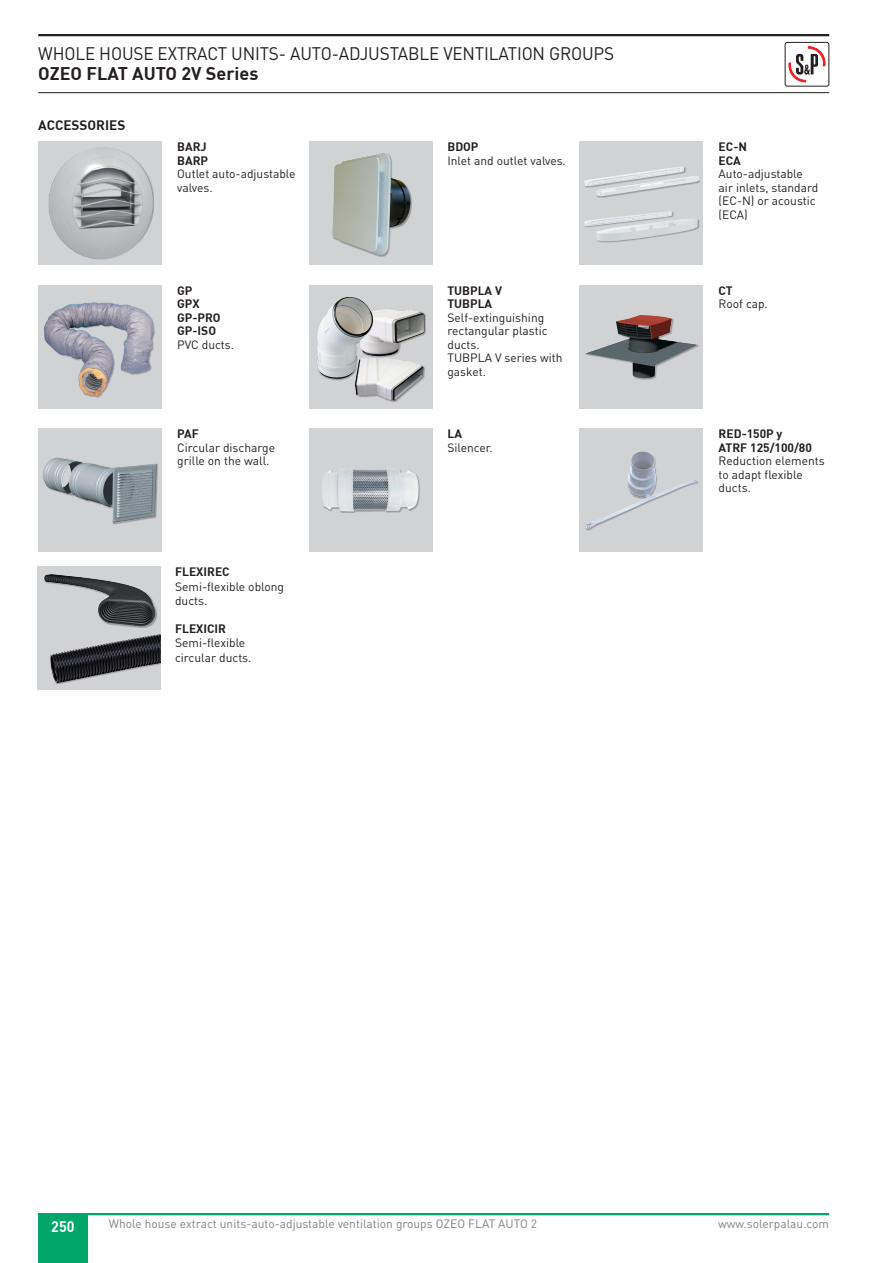
<style>
.page{position:relative;width:893px;height:1263px;background:#fff}
.page>*{position:absolute;margin:0;border:0;box-sizing:border-box;transform-origin:0 0}
.t1{font:18px "DIN";letter-spacing:-.01em;color:#231f20;scale:.95 1}
.t2{font:700 18px "DIN";color:#231f20}
.t3{font:700 15px "DIN";color:#fff;scale:.95 1}
.subtítol{font:700 13.5px "DIN";color:#231f20}
.accessoris_-_descrip{font:12px/13.5px "DIN";color:#231f20}
.accessoris_-_nom{font:700 12px "DIN";color:#231f20}
.t4{font:12px "DIN";color:#808285}
.Text_Introducció{font:12px "DIN";color:#231f20}
</style>
<div class="page">
<hr style="left:38px;top:1213px;width:791px;height:2px;background:#00a66a">
<div style="left:38px;top:1214px;width:49px;height:49px;background:#00a66a"></div>
<hr style="left:38px;top:34px;width:791px;height:2px;background:#231f20">
<hr style="left:38px;top:92px;width:791px;height:1px;background:#231f20">
<svg style="left:788px;top:47px;width:38px;height:36px"></svg>
<div style="left:785px;top:42px;width:44px;height:44px;border:1px solid #231f20;border-radius:2px"></div>
<div style="left:309px;top:428px;width:123px;height:124px;background:#d1d2d4"></div>
<div style="left:321px;top:469px;width:99px;height:44px;background:#231f20;opacity:.33"></div>
<img style="left:321px;top:468px;width:98px;height:43px">
<div style="left:580px;top:285px;width:123px;height:123px;background:#d1d2d4"></div>
<div style="left:585px;top:315px;width:114px;height:65px;background:#231f20;opacity:.33"></div>
<img style="left:585px;top:315px;width:113px;height:63px">
<div style="left:580px;top:428px;width:123px;height:124px;background:#d1d2d4"></div>
<div style="left:585px;top:452px;width:114px;height:79px;background:#d1d2d4"></div>
<img style="left:585px;top:451px;width:112px;height:78px">
<div style="left:38px;top:285px;width:124px;height:123px;background:#d1d2d4"></div>
<div style="left:44px;top:302px;width:111px;height:96px;background:#231f20;opacity:.33"></div>
<img style="left:44px;top:302px;width:110px;height:94px">
<div style="left:38px;top:428px;width:124px;height:124px;background:#d1d2d4"></div>
<div style="left:43px;top:458px;width:115px;height:67px;background:#231f20;opacity:.33"></div>
<img style="left:43px;top:457px;width:114px;height:66px">
<div style="left:309px;top:285px;width:123px;height:123px;background:#d1d2d4"></div>
<img style="left:316px;top:297px;width:109px;height:104px">
<div style="left:38px;top:141px;width:124px;height:124px;background:#d1d2d4"></div>
<img style="left:44px;top:144px;width:113px;height:118px">
<div style="left:309px;top:141px;width:123px;height:124px;background:#d1d2d4"></div>
<div style="left:332px;top:153px;width:80px;height:104px;background:#231f20;opacity:.33"></div>
<img style="left:332px;top:153px;width:78px;height:102px">
<div style="left:580px;top:141px;width:123px;height:124px;background:#d1d2d4"></div>
<div style="left:584px;top:211px;width:115px;height:32px;background:#231f20;opacity:.33"></div>
<img style="left:584px;top:211px;width:114px;height:30px">
<div style="left:584px;top:167px;width:116px;height:31px;background:#231f20;opacity:.33"></div>
<img style="left:584px;top:167px;width:116px;height:29px">
<svg style="left:38px;top:566px;width:123px;height:124px;background:#8b8c8f"></svg>
<div style="left:44px;top:568px;width:116px;height:60px;background:#d1d2d4"></div>
<img style="left:43px;top:568px;width:114px;height:59px">
<h1 class="t1" style="left:38px;top:42px;width:608px">WHOLE HOUSE EXTRACT UNITS- AUTO-ADJUSTABLE VENTILATION GROUPS</h1>
<h1 class="t2" style="left:38px;top:61px;width:222px">OZEO FLAT AUTO 2V Series</h1>
<p class="subtítol" style="left:38px;top:116px;width:89px">ACCESSORIES</p>
<p class="accessoris_-_nom" style="left:177px;top:139px;width:31px">BARJ</p>
<p class="accessoris_-_nom" style="left:177px;top:152px;width:32px">BARP</p>
<p class="accessoris_-_descrip" style="left:177px;top:167px;width:120px">Outlet auto-adjustable valves.</p>
<p class="accessoris_-_nom" style="left:177px;top:282px;width:17px">GP</p>
<p class="accessoris_-_nom" style="left:177px;top:296px;width:24px">GPX</p>
<p class="accessoris_-_nom" style="left:177px;top:309px;width:45px">GP-PRO</p>
<p class="accessoris_-_nom" style="left:177px;top:323px;width:40px">GP-ISO</p>
<p class="accessoris_-_descrip" style="left:177px;top:337px;width:58px">PVC ducts.</p>
<p class="accessoris_-_nom" style="left:177px;top:426px;width:23px">PAF</p>
<p class="accessoris_-_descrip" style="left:177px;top:440px;width:99px">Circular discharge</p>
<p class="accessoris_-_descrip" style="left:177px;top:454px;width:94px">grille on the wall.</p>
<p class="accessoris_-_nom" style="left:175px;top:564px;width:56px">FLEXIREC</p>
<p class="Text_Introducció" style="left:175px;top:579px;width:111px">Semi-flexible oblong</p>
<p class="Text_Introducció" style="left:175px;top:593px;width:34px">ducts.</p>
<p class="accessoris_-_nom" style="left:175px;top:621px;width:53px">FLEXICIR</p>
<p class="Text_Introducció" style="left:175px;top:635px;width:72px">Semi-flexible</p>
<p class="Text_Introducció" style="left:175px;top:650px;width:78px">circular ducts.</p>
<p class="accessoris_-_nom" style="left:447px;top:139px;width:33px">BDOP</p>
<p class="accessoris_-_descrip" style="left:447px;top:153px;width:120px">Inlet and outlet valves.</p>
<p class="accessoris_-_nom" style="left:447px;top:282px;width:56px">TUBPLA V</p>
<p class="accessoris_-_nom" style="left:447px;top:296px;width:46px">TUBPLA</p>
<p class="accessoris_-_descrip" style="left:447px;top:310px;width:98px">Self-extinguishing</p>
<p class="accessoris_-_descrip" style="left:447px;top:324px;width:102px">rectangular plastic</p>
<p class="accessoris_-_descrip" style="left:447px;top:337px;width:34px">ducts.</p>
<p class="accessoris_-_descrip" style="left:447px;top:351px;width:117px">TUBPLA V series with</p>
<p class="accessoris_-_descrip" style="left:447px;top:364px;width:40px">gasket.</p>
<p class="accessoris_-_nom" style="left:447px;top:426px;width:16px">LA</p>
<p class="accessoris_-_descrip" style="left:447px;top:440px;width:47px">Silencer.</p>
<p class="accessoris_-_nom" style="left:719px;top:139px;width:30px">EC-N</p>
<p class="accessoris_-_nom" style="left:719px;top:152px;width:24px">ECA</p>
<p class="accessoris_-_descrip" style="left:719px;top:167px;width:86px">Auto-adjustable</p>
<p class="accessoris_-_descrip" style="left:719px;top:180px;width:101px">air inlets, standard (EC-N) or acoustic (ECA)</p>
<p class="accessoris_-_nom" style="left:719px;top:282px;width:16px">CT</p>
<p class="accessoris_-_descrip" style="left:719px;top:297px;width:51px">Roof cap.</p>
<p class="accessoris_-_nom" style="left:719px;top:426px;width:65px">RED-150P y</p>
<p class="accessoris_-_nom" style="left:719px;top:439px;width:95px">ATRF 125/100/80</p>
<p class="accessoris_-_descrip" style="left:719px;top:454px;width:108px">Reduction elements</p>
<p class="accessoris_-_descrip" style="left:719px;top:467px;width:86px">to adapt flexible</p>
<p class="accessoris_-_descrip" style="left:719px;top:481px;width:34px">ducts.</p>
<p class="t4" style="left:109px;top:1216px;width:430px">Whole house extract units-auto-adjustable ventilation groups OZEO FLAT AUTO 2</p>
<p class="t3" style="left:51px;top:1216px;width:26px">250</p>
<p class="t4" style="left:718px;top:1216px;width:112px">www.solerpalau.com</p>
</div>
